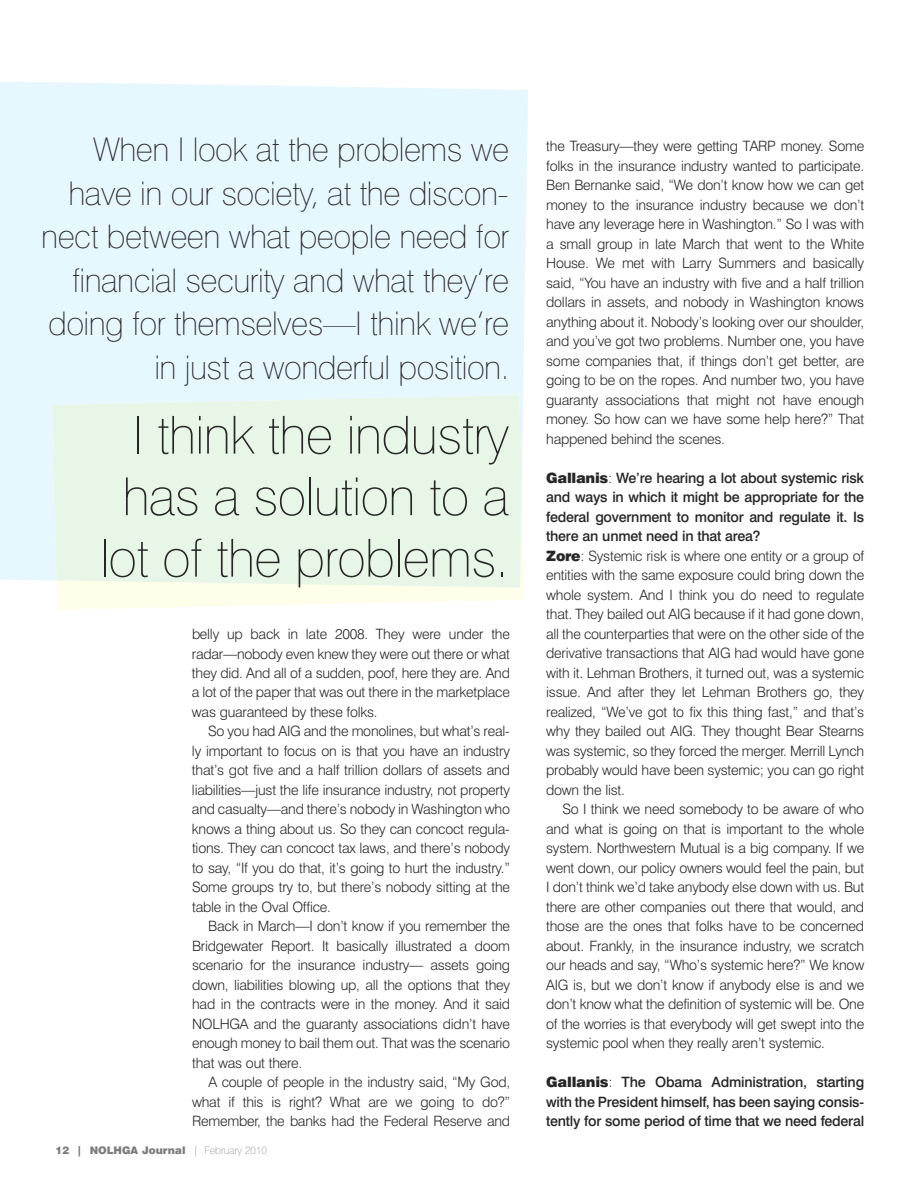
<style>
.page{position:relative;width:918px;height:1188px;background:#fff}
.page>*{position:absolute;margin:0;border:0;box-sizing:border-box;transform-origin:0 0}
.t1{font:100 52.5px/61.5px "Swiss 721 BT";letter-spacing:-.015em;color:#272627;text-align:right}
.t2{font:100 32.7px/43.5px "Swiss 721 BT";letter-spacing:-.015em;color:#272627;text-align:right}
.t3{font:300 14.25px/19.5px "Swiss 721 BT";letter-spacing:-.015em;color:#272627;text-align:justify}
.t4{font:500 14.25px/19.5px "Swiss 721 BT";letter-spacing:-.015em;color:#272627;text-align:justify}
.t5{font:900 10.5px "Swiss 721 BT";color:#7d7d7d}
.s1{font-weight:100}
.s2{font-weight:900}
.s3{font-weight:500}
.s4{font-weight:300}
</style>
<div class="page">
<div style="left:0;top:81px;width:528px;height:499px;background:#e6f7fd"></div>
<svg style="left:57px;top:497px;width:467px;height:113px;fill:#fffeea"></svg>
<div style="left:53px;top:395px;width:469px;height:193px;background:#e8f6e8"></div>
<h2 class="t2" style="left:41px;top:131px;width:469px">When I look at the problems we have in our society, at the discon&shy;nect between what people need for financial security and what they’re doing for themselves—I think we’re in just a wonderful position.</h2>
<h1 class="t1" style="left:100px;top:409px;width:411px">I think the industry has a solution to a lot of the problems.</h1>
<p class="t3" style="left:192px;top:626px;width:320px">belly up back in late 2008. They were under the radar—nobody even knew they were out there or what they did. And all of a sudden, poof, here they are. And a lot of the paper that was out there in the marketplace was guaranteed by these folks.</p>
<p class="t3" style="left:192px;top:723px;width:320px;text-indent:16px">So you had AIG and the monolines, but what’s real&shy;ly important to focus on is that you have an industry that’s got five and a half trillion dollars of assets and liabilities—just the life insurance industry, not property and casualty—and there’s nobody in Washington who knows a thing about us. So they can concoct regula&shy;tions. They can concoct tax laws, and there’s nobody to say, “If you do that, it’s going to hurt the industry.” Some groups try to, but there’s nobody sitting at the table in the Oval Office.</p>
<p class="t3" style="left:192px;top:918px;width:320px;text-indent:16px">Back in March—I don’t know if you remember the Bridgewater Report. It basically illustrated a doom scenario for the insurance industry— assets going down, liabilities blowing up, all the options that they had in the contracts were in the money. And it said NOLHGA and the guaranty associations didn’t have enough money to bail them out. That was the scenario that was out there.</p>
<p class="t3" style="left:192px;top:1074px;width:320px;text-indent:16px">A couple of people in the industry said, “My God, what if this is right? What are we going to do?” Remember, the banks had the Federal Reserve and</p>
<p class="t5" style="left:56px;top:1146px;width:213px">12 | NOLHGA Journal <span class="s1">| February 2010</span></p>
<p class="t3" style="left:546px;top:138px;width:320px">the Treasury—they were getting TARP money. Some folks in the insurance industry wanted to participate.<br>Ben Bernanke said, “We don’t know how we can get money to the insurance industry because we don’t have any leverage here in Washington.” So I was with a small group in late March that went to the White House. We met with Larry Summers and basically said, “You have an industry with five and a half trillion dollars in assets, and nobody in Washington knows anything about it. Nobody’s looking over our shoulder, and you’ve got two problems. Number one, you have some companies that, if things don’t get better, are going to be on the ropes. And number two, you have guaranty associations that might not have enough money. So how can we have some help here?” That happened behind the scenes.</p>
<p class="t3" style="left:546px;top:470px;width:320px;text-align:left"><span class="s2">Gallanis</span>: <span class="s3">We’re hearing a lot about systemic risk and ways in which it might be appropriate for the federal government to monitor and regulate it. Is there an unmet need in that area?<br></span><span class="s2">Zore</span>: Systemic risk is where one entity or a group of entities with the same exposure could bring down the whole system. And I think you do need to regulate that. They bailed out AIG because if it had gone down, all the counterparties that were on the other side of the derivative transactions that AIG had would have gone with it. Lehman Brothers, it turned out, was a systemic issue. And after they let Lehman Brothers go, they realized, “We’ve got to fix this thing fast,” and that’s why they bailed out AIG. They thought Bear Stearns was systemic, so they forced the merger. Merrill Lynch probably would have been systemic; you can go right down the list.</p>
<p class="t3" style="left:546px;top:801px;width:320px;text-indent:16px">So I think we need somebody to be aware of who and what is going on that is important to the whole system. Northwestern Mutual is a big company. If we went down, our policy owners would feel the pain, but I don’t think we’d take anybody else down with us. But there are other companies out there that would, and those are the ones that folks have to be concerned about. Frankly, in the insurance industry, we scratch our heads and say, “Who’s systemic here?” We know AIG is, but we don’t know if anybody else is and we don’t know what the definition of systemic will be. One of the worries is that everybody will get swept into the systemic pool when they really aren’t systemic.</p>
<p class="t4" style="left:546px;top:1074px;width:320px"><span class="s2">Gallanis</span><span class="s4">:</span> The Obama Administration, starting with the President himself, has been saying consis&shy;tently for some period of time that we need federal</p>
</div>
